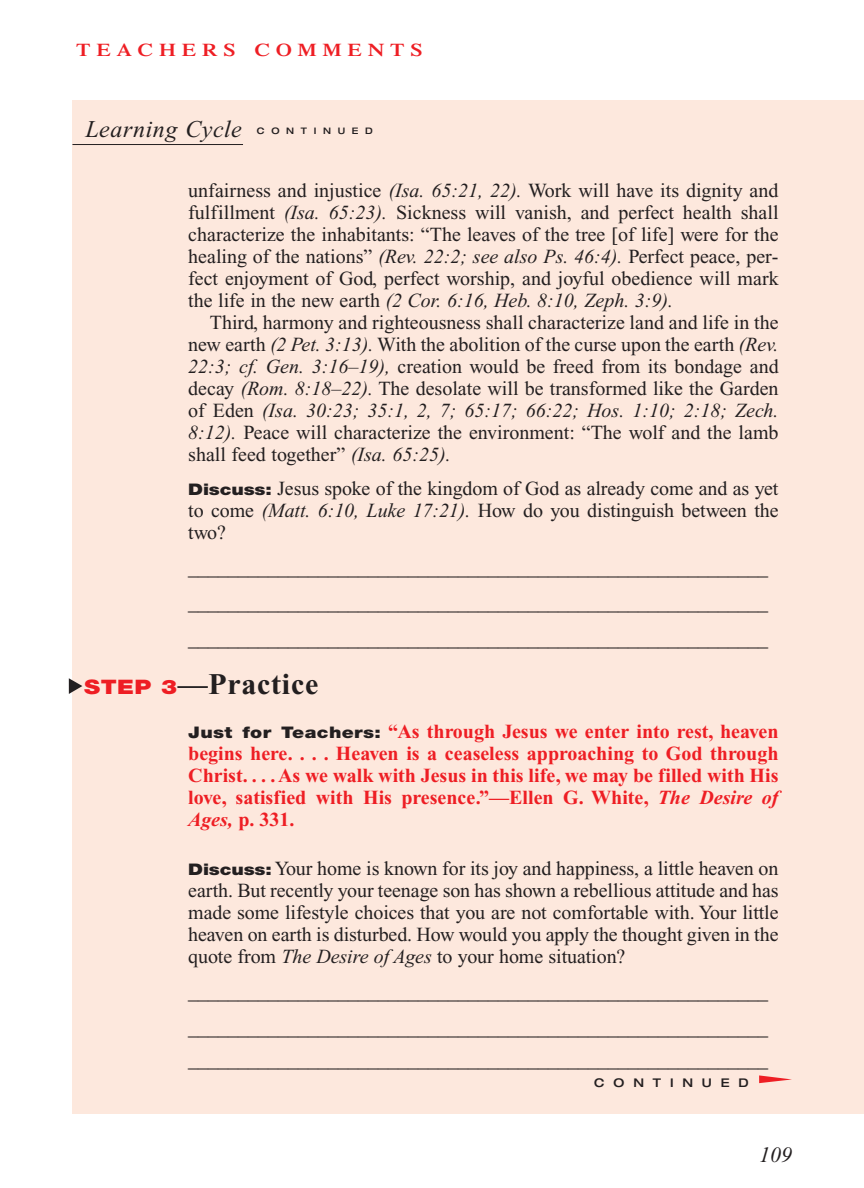
<style>
.page{position:relative;width:864px;height:1188px;background:#fff}
.page>*{position:absolute;margin:0;border:0;box-sizing:border-box;transform-origin:0 0}
.t1{font:700 30px "Times New Roman";letter-spacing:.025em;color:#231f20}
.t2{font:italic 24px "Times New Roman";letter-spacing:.025em;color:#231f20}
.t3{font:italic 22px "Times New Roman";color:#231f20}
.t4{font:20px/22px "Times New Roman";letter-spacing:-.005em;color:#231f20;text-align:justify}
.t5{font:700 20px/22px "Times New Roman";color:#ee1e24;text-align:justify}
.t6{font:600 18px "Times";letter-spacing:.265em;color:#ee1e24;scale:1.2 1}
.t7{font:500 expanded 12px "Helvetica Neue";letter-spacing:.74em;color:#231f20}
.t8{font:500 expanded 9px "Helvetica Neue";letter-spacing:.74em;color:#231f20}
.s1{font-style:italic}
.s2{font-family:"Helvetica Neue";font-weight:900;font-size:16px}
.s3{font-family:"Helvetica Neue";font-weight:900;font-size:20px;color:#ee1e24}
.s4{font-family:"Helvetica Neue";font-weight:900;font-size:16px;color:#231f20}
</style>
<div class="page">
<div style="left:73px;top:100px;width:791px;height:1013px;background:#fde8dd"></div>
<svg style="left:759px;top:1075px;width:33px;height:8px"></svg>
<hr style="left:72px;top:144px;width:171px;height:1px;background:#231f20">
<svg style="left:69px;top:678px;width:13px;height:16px"></svg>
<p class="t6" style="left:76px;top:44px;width:290px">TEACHERS COMMENTS</p>
<p class="t2" style="left:85px;top:120px;width:158px">Learning Cycle</p>
<p class="t8" style="left:257px;top:128px;width:117px">CONTINUED</p>
<p class="t4" style="left:188px;top:181px;width:592px">unfairness and injustice <span class="s1">(Isa. 65:21, 22).</span> Work will have its dignity and fulfillment <span class="s1">(Isa. 65:23).</span> Sickness will vanish, and perfect health shall characterize the inhabitants: “The leaves of the tree [of life] were for the healing of the nations” <span class="s1">(Rev. 22:2; see also Ps. 46:4).</span> Perfect peace, per&shy;fect enjoyment of God, perfect worship, and joyful obedience will mark the life in the new earth <span class="s1">(2 Cor. 6:16, Heb. 8:10, Zeph. 3:9).</span></p>
<p class="t4" style="left:188px;top:313px;width:592px;text-indent:22px">Third, harmony and righteousness shall characterize land and life in the new earth <span class="s1">(2 Pet. 3:13).</span> With the abolition of the curse upon the earth <span class="s1">(Rev.<br>22:3; cf. Gen. 3:16–19),</span> creation would be freed from its bondage and decay <span class="s1">(Rom. 8:18–22).</span> The desolate will be transformed like the Garden of Eden <span class="s1">(Isa. 30:23; 35:1, 2, 7; 65:17; 66:22; Hos. 1:10; 2:18; Zech.<br>8:12).</span> Peace will characterize the environment: “The wolf and the lamb shall feed together” <span class="s1">(Isa. 65:25).</span></p>
<p class="t4" style="left:188px;top:479px;width:592px"><span class="s2">Discuss:</span> Jesus spoke of the kingdom of God as already come and as yet to come <span class="s1">(Matt. 6:10, Luke 17:21).</span> How do you distinguish between the two?</p>
<p class="t4" style="left:188px;top:552px;width:581px;line-height:35.8px">__________________________________________________________ __________________________________________________________ __________________________________________________________</p>
<h1 class="t1" style="left:84px;top:674px;width:236px"><span class="s3">STEP 3</span>—Practice</h1>
<p class="t5" style="left:188px;top:722px;width:592px"><span class="s4">Just for Teachers:</span> “As through Jesus we enter into rest, heaven begins here. . . . Heaven is a ceaseless approaching to God through Christ. . . . As we walk with Jesus in this life, we may be filled with His love, satisfied with His presence.”—Ellen G. White, <span class="s1">The Desire of Ages,</span> p. 331.</p>
<p class="t4" style="left:188px;top:859px;width:592px"><span class="s2">Discuss:</span> Your home is known for its joy and happiness, a little heaven on earth. But recently your teenage son has shown a rebellious attitude and has made some lifestyle choices that you are not comfortable with. Your little heaven on earth is disturbed. How would you apply the thought given in the quote from <span class="s1">The Desire of Ages</span> to your home situation?</p>
<p class="t4" style="left:188px;top:976px;width:581px;line-height:35.8px">__________________________________________________________ __________________________________________________________</p>
<p class="t4" style="left:188px;top:1051px;width:581px">__________________________________________________________</p>
<p class="t7" style="left:594px;top:1078px;width:156px">CONTINUED</p>
<p class="t3" style="left:759px;top:1146px;width:34px">109</p>
</div>
